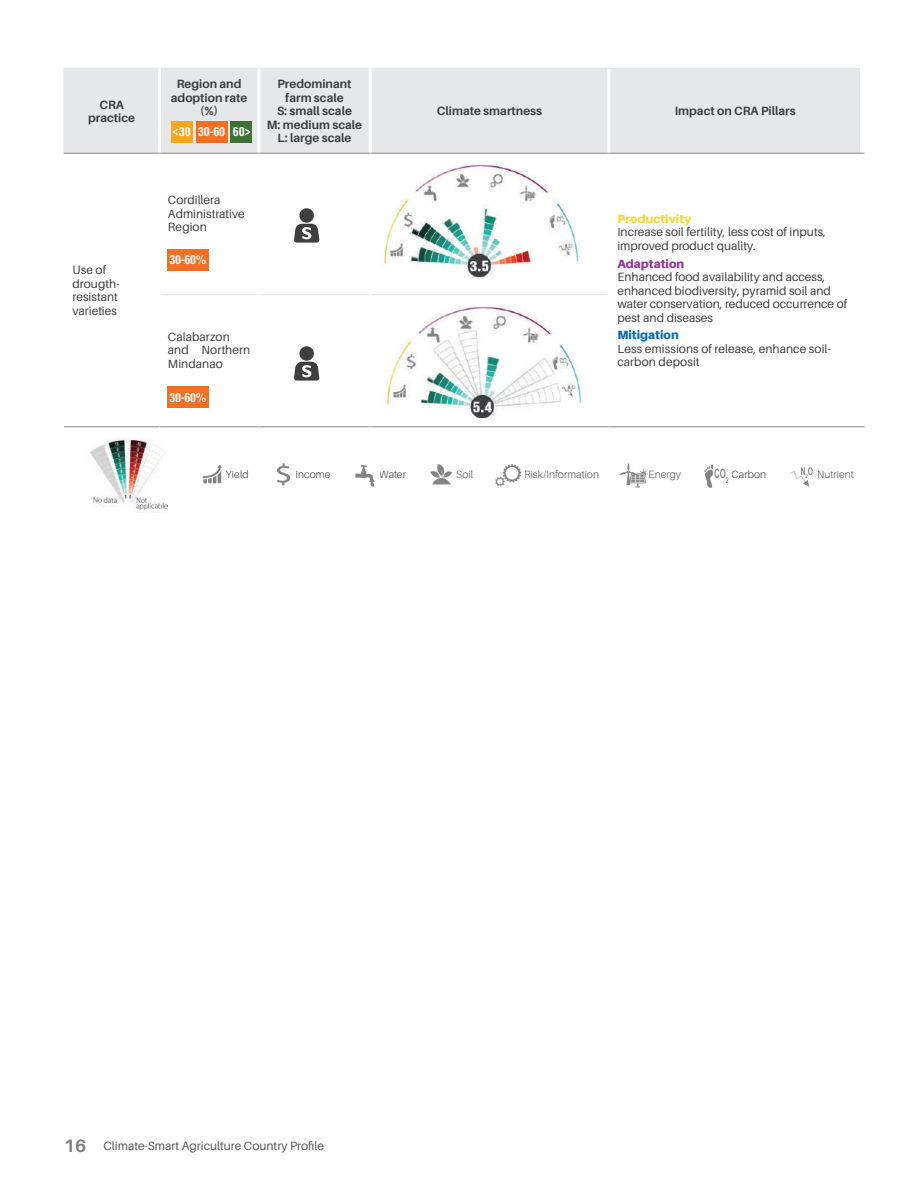
<style>
.page{position:relative;width:918px;height:1188px;background:#fff}
.page>*{position:absolute;margin:0;border:0;box-sizing:border-box;transform-origin:0 0}
.t1{font:12px/13.5px "Aileron";color:#3e3e3f}
.t2{font:700 12px/13.5px "Aileron";color:#3e3e3f;text-align:center}
.t3{font:12px "Aileron";color:#545557}
.t4{font:700 condensed 12px "Helvetica LT Std";letter-spacing:-.025em;color:#fff}
.t5{font:900 12px "Aileron";color:#f6d83b}
.t6{font:900 12px "Aileron";color:#8f3e97}
.t7{font:900 12px "Aileron";color:#0f6eb8}
.t8{font:300 10.5px "Aileron";letter-spacing:.01em;color:#545557}
.t9{font:300 10.5px "Aileron";letter-spacing:.01em;color:#3e3e3f}
.s1{font-weight:700;font-size:18px;color:#808285}
</style>
<div class="page">
<div style="left:65px;top:69px;width:542px;height:84px;background:#e6e7e9"></div>
<div style="left:609px;top:68px;width:253px;height:85px;background:#e6e7e9"></div>
<hr style="left:607px;top:68px;width:3px;height:85px;background:#fff">
<hr style="left:860px;top:68px;width:3px;height:85px;background:#fff">
<hr style="left:64px;top:68px;width:1px;height:85px;background:#e6e7e9">
<hr style="left:64px;top:68px;width:95px;height:1px;background:#e6e7e9">
<hr style="left:159px;top:68px;width:100px;height:1px;background:#e6e7e9">
<hr style="left:259px;top:68px;width:111px;height:1px;background:#e6e7e9">
<hr style="left:370px;top:68px;width:240px;height:1px;background:#e6e7e9">
<hr style="left:158px;top:68px;width:3px;height:85px;background:#fff">
<hr style="left:257px;top:68px;width:3px;height:85px;background:#fff">
<hr style="left:369px;top:68px;width:3px;height:85px;background:#fff">
<hr style="left:64px;top:153px;width:95px;height:1px;background:#939598">
<hr style="left:159px;top:153px;width:100px;height:1px;background:#939598">
<hr style="left:259px;top:153px;width:111px;height:1px;background:#939598">
<hr style="left:370px;top:153px;width:239px;height:1px;background:#939598">
<hr style="left:609px;top:153px;width:256px;height:1px;background:#939598">
<hr style="left:64px;top:426px;width:95px;height:1px;background:#939598">
<hr style="left:159px;top:426px;width:100px;height:1px;background:#939598">
<hr style="left:259px;top:426px;width:111px;height:1px;background:#939598">
<hr style="left:370px;top:426px;width:239px;height:1px;background:#939598">
<hr style="left:609px;top:426px;width:256px;height:1px;background:#939598">
<hr style="left:161px;top:294px;width:96px;height:1px;background:#e6e7e9">
<hr style="left:260px;top:294px;width:109px;height:1px;background:#e6e7e9">
<hr style="left:372px;top:294px;width:235px;height:1px;background:#e6e7e9">
<div style="left:299px;top:208px;width:15px;height:15px;background:#3e3e3f;border-radius:50%"></div>
<svg style="left:294px;top:224px;width:25px;height:19px"></svg>
<div style="left:299px;top:346px;width:15px;height:15px;background:#3e3e3f;border-radius:50%"></div>
<svg style="left:294px;top:362px;width:25px;height:19px"></svg>
<img style="left:383px;top:164px;width:198px;height:114px">
<img style="left:386px;top:306px;width:198px;height:113px">
<div style="left:196px;top:122px;width:32px;height:21px;background:#f36f22"></div>
<div style="left:172px;top:122px;width:21px;height:21px;background:#f9a51e"></div>
<div style="left:231px;top:122px;width:21px;height:21px;background:#3e7136"></div>
<div style="left:167px;top:249px;width:41px;height:21px;background:#f36f22"></div>
<div style="left:167px;top:387px;width:41px;height:21px;background:#f36f22"></div>
<img style="left:202px;top:465px;width:20px;height:19px">
<img style="left:276px;top:463px;width:15px;height:23px">
<img style="left:355px;top:464px;width:20px;height:23px">
<img style="left:430px;top:464px;width:22px;height:21px">
<img style="left:495px;top:464px;width:27px;height:23px">
<img style="left:619px;top:463px;width:29px;height:25px">
<img style="left:704px;top:464px;width:25px;height:24px">
<img style="left:789px;top:467px;width:24px;height:20px">
<img style="left:89px;top:438px;width:78px;height:75px">
<p class="t2" style="left:88px;top:98px;width:48px">CRA practice</p>
<p class="t1" style="left:72px;top:264px;width:49px">Use of drougth&shy;resistant varieties</p>
<p class="t2" style="left:171px;top:77px;width:78px">Region and adoption rate (%)</p>
<p class="t2" style="left:267px;top:77px;width:97px">Predominant farm scale<br>S: small scale<br>M: medium scale<br>L: large scale</p>
<p class="t4" style="left:173px;top:124px;width:80px">&lt;30 30-60 60&gt;</p>
<p class="t1" style="left:168px;top:193px;width:78px">Cordillera<br>Administrative<br>Region</p>
<p class="t4" style="left:170px;top:252px;width:38px">30-60%</p>
<p class="t1" style="left:168px;top:330px;width:84px">Calabarzon and Northern<br>Mindanao</p>
<p class="t4" style="left:170px;top:390px;width:38px">30-60%</p>
<p class="t2" style="left:437px;top:104px;width:107px">Climate smartness</p>
<p class="t2" style="left:675px;top:104px;width:123px">Impact on CRA Pillars</p>
<p class="t5" style="left:617px;top:212px;width:76px">Productivity</p>
<p class="t1" style="left:617px;top:226px;width:210px">Increase soil fertility, less cost of inputs, improved product quality.</p>
<p class="t6" style="left:617px;top:256px;width:68px">Adaptation</p>
<p class="t1" style="left:617px;top:270px;width:231px">Enhanced food availability and access, enhanced biodiversity, pyramid soil and water conservation, reduced occurrence of pest and diseases</p>
<p class="t7" style="left:617px;top:328px;width:63px">Mitigation</p>
<p class="t1" style="left:617px;top:342px;width:215px">Less emissions of release, enhance soil&shy;carbon deposit</p>
<p class="t9" style="left:226px;top:469px;width:24px">Yield</p>
<p class="t9" style="left:295px;top:469px;width:37px">Income</p>
<p class="t9" style="left:379px;top:469px;width:28px">Water</p>
<p class="t8" style="left:456px;top:469px;width:18px">Soil</p>
<p class="t8" style="left:524px;top:469px;width:77px">Risk/Information</p>
<p class="t8" style="left:649px;top:469px;width:34px">Energy</p>
<p class="t9" style="left:732px;top:469px;width:36px">Carbon</p>
<p class="t8" style="left:817px;top:469px;width:38px">Nutrient</p>
<p class="t3" style="left:64px;top:1139px;width:262px"><span class="s1">16</span> Climate-Smart Agriculture Country Profile</p>
</div>
